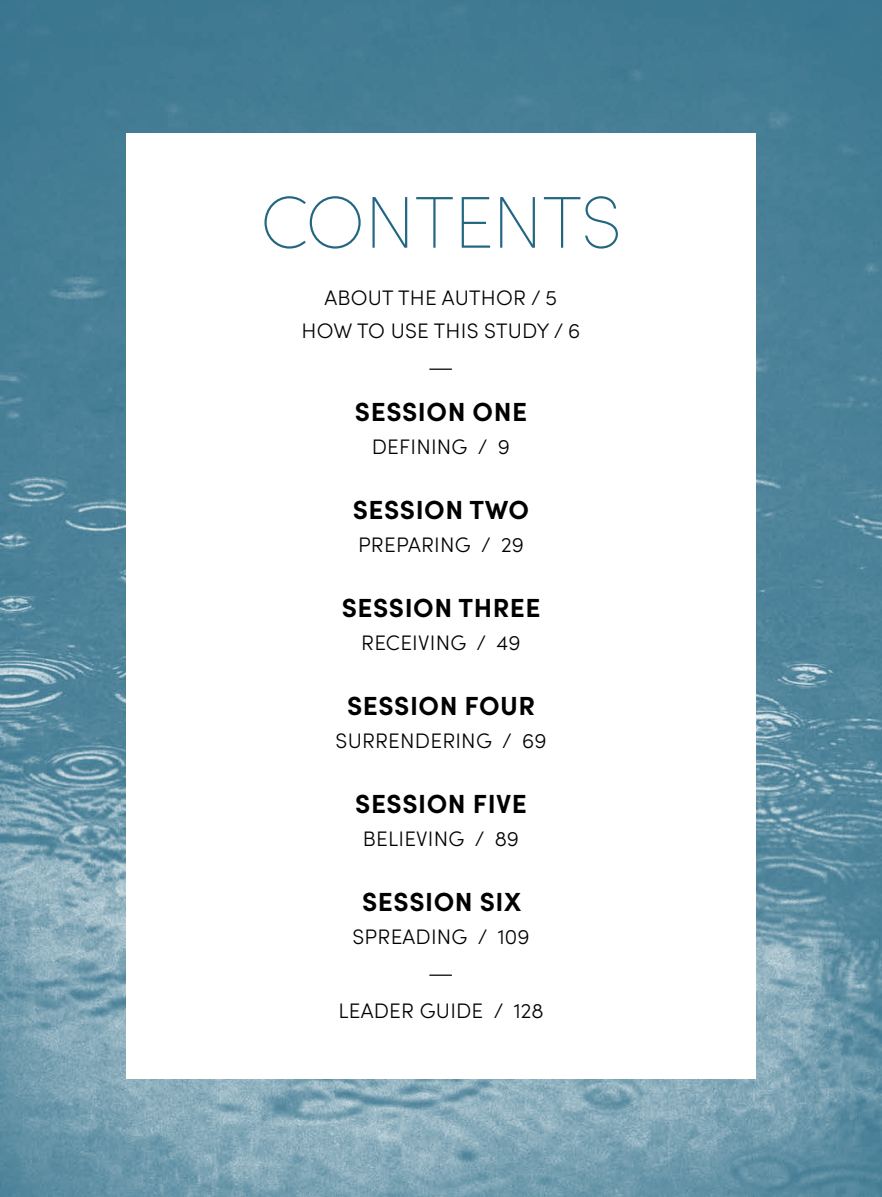
<style>
.page{position:relative;width:882px;height:1197px;background:#fff}
.page>*{position:absolute;margin:0;border:0;box-sizing:border-box;transform-origin:0 0}
.t1{font:200 73.5px "Sofia Pro";letter-spacing:-.01em;color:#236682}
.t2{font:700 26.25px "Sofia Pro";letter-spacing:.02em;color:#000}
.t3{font:300 21px/33.2px "Sofia Pro";letter-spacing:.01em;color:#000;text-align:center}
.t4{font:300 21px "Sofia Pro";letter-spacing:.01em;color:#000;scale:2 1}
</style>
<div class="page">
<img style="left:0;top:0;width:882px;height:1197px">
<div style="left:126px;top:134px;width:630px;height:945px;background:#fff"></div>
<h1 class="t1" style="left:260px;top:170px;width:363px">CONTENTS</h1>
<p class="t3" style="left:302px;top:279px;width:280px">ABOUT THE AUTHOR / 5<br>HOW TO USE THIS STUDY / 6</p>
<p class="t4" style="left:428px;top:345px;width:15px">_</p>
<p class="t2" style="left:355px;top:392px;width:174px">SESSION ONE</p>
<p class="t3" style="left:372px;top:429px;width:140px">DEFINING / 9</p>
<p class="t2" style="left:353px;top:490px;width:178px">SESSION TWO</p>
<p class="t3" style="left:358px;top:527px;width:167px">PREPARING / 29</p>
<p class="t2" style="left:342px;top:588px;width:200px">SESSION THREE</p>
<p class="t3" style="left:361px;top:625px;width:161px">RECEIVING / 49</p>
<p class="t2" style="left:347px;top:686px;width:190px">SESSION FOUR</p>
<p class="t3" style="left:336px;top:723px;width:212px">SURRENDERING / 69</p>
<p class="t2" style="left:355px;top:784px;width:173px">SESSION FIVE</p>
<p class="t3" style="left:363px;top:821px;width:158px">BELIEVING / 89</p>
<p class="t2" style="left:362px;top:882px;width:161px">SESSION SIX</p>
<p class="t3" style="left:353px;top:921px;width:178px;line-height:29.8px">SPREADING / 109 _</p>
<p class="t3" style="left:338px;top:993px;width:207px">LEADER GUIDE / 128</p>
</div>
